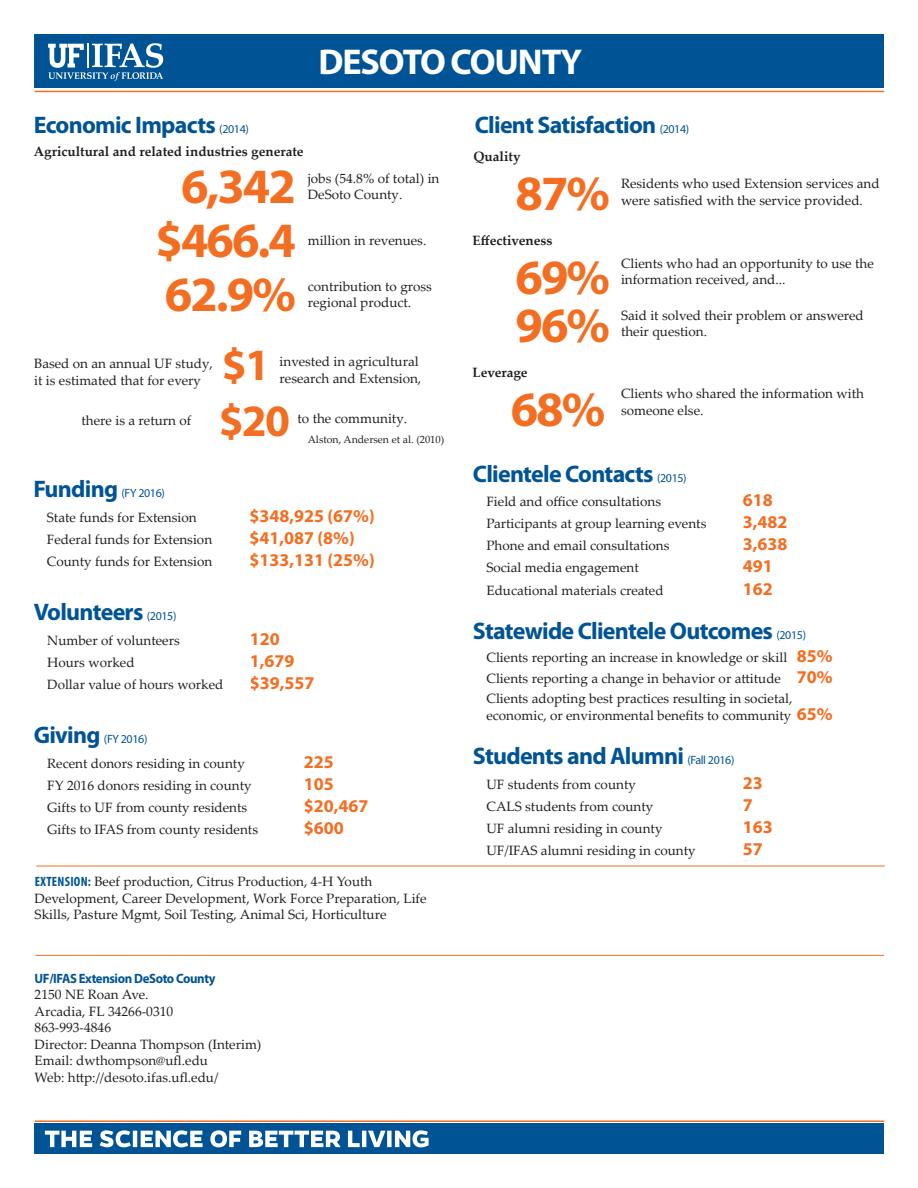
<style>
.page{position:relative;width:918px;height:1188px;background:#fff}
.page>*{position:absolute;margin:0;border:0;box-sizing:border-box;transform-origin:0 0}
.big_number{font:700 49.5px "Myriad Pro";letter-spacing:-.04em;color:#f36e21}
.big_number-2{font:700 45px "Myriad Pro";color:#f36e21}
.page_header{font:700 36px "Myriad Pro";letter-spacing:-.03em;color:#fff}
.text_head{font:700 24px "Myriad Pro";letter-spacing:-.03em;color:#005495}
.body{font:700 18px "Myriad Pro";color:#f36e21}
.body-2{font:13.5px/16.5px "Palatino Linotype";color:#231f20}
.body-3{font:700 13.5px "Palatino Linotype";color:#231f20}
.location_head{font:700 13.5px "Myriad Pro";letter-spacing:-.03em;color:#005495;scale:.95 1}
.text_head-2{font:12px "Myriad Pro";letter-spacing:-.03em;color:#005495}
.footnote{font:10.5px "Palatino Linotype";color:#231f20}
.s1{font-weight:400;font-size:12px}
.s2{font-weight:700;font-size:24px}
.s3{font-family:"Myriad Pro";font-weight:700;font-stretch:condensed;color:#005495}
.s4{font-family:"Myriad Pro";font-weight:700;font-size:18px;color:#f36e21}
</style>
<div class="page">
<div style="left:35px;top:34px;width:849px;height:54px;background:#005495"></div>
<svg style="left:48px;top:43px;width:115px;height:38px"></svg>
<hr style="left:35px;top:91px;width:849px;height:1px;background:#f36e21">
<div style="left:35px;top:1124px;width:849px;height:30px;background:#005495"></div>
<hr style="left:35px;top:1120px;width:849px;height:2px;background:#f36e21">
<hr style="left:36px;top:955px;width:848px;height:1px;background:#f36e21">
<hr style="left:36px;top:866px;width:849px;height:1px;background:#f36e21">
<svg style="left:45px;top:1130px;width:384px;height:17px"></svg>
<p class="page_header" style="left:318px;top:39px;width:265px">DESOTO COUNTY</p>
<p class="text_head" style="left:34px;top:109px;width:217px">Economic Impacts <span class="s1">(2014)</span></p>
<p class="body-3" style="left:34px;top:142px;width:271px">Agricultural and related industries generate</p>
<p class="big_number" style="left:181px;top:154px;width:116px">6,342</p>
<p class="body-2" style="left:308px;top:169px;width:133px">jobs (54.8% of total) in<br>DeSoto County.</p>
<p class="big_number" style="left:156px;top:208px;width:142px">$466.4</p>
<p class="body-2" style="left:308px;top:231px;width:120px">million in revenues.</p>
<p class="big_number" style="left:165px;top:262px;width:132px">62.9%</p>
<p class="body-2" style="left:308px;top:277px;width:126px">contribution to gross regional product.</p>
<p class="body-2" style="left:34px;top:355px;width:180px">Based on an annual UF study, it is estimated that for every</p>
<p class="body-2" style="left:82px;top:412px;width:111px">there is a return of</p>
<p class="big_number-2" style="left:222px;top:336px;width:50px">$1</p>
<p class="body-2" style="left:280px;top:353px;width:143px">invested in agricultural research and Extension,</p>
<p class="big_number-2" style="left:219px;top:392px;width:73px">$20</p>
<p class="body-2" style="left:298px;top:410px;width:111px">to the community.</p>
<p class="footnote" style="left:308px;top:432px;width:138px">Alston, Andersen et al. (2010)</p>
<p class="text_head-2" style="left:33px;top:486px;width:133px"><span class="s2">Funding</span> (FY 2016)</p>
<p class="body-2" style="left:47px;top:509px;width:151px">State funds for Extension</p>
<p class="body" style="left:249px;top:504px;width:127px">$348,925 (67%)</p>
<p class="body-2" style="left:47px;top:531px;width:167px">Federal funds for Extension</p>
<p class="body" style="left:249px;top:526px;width:107px">$41,087 (8%)</p>
<p class="body-2" style="left:47px;top:553px;width:167px">County funds for Extension</p>
<p class="body" style="left:249px;top:549px;width:127px">$133,131 (25%)</p>
<p class="text_head" style="left:34px;top:597px;width:144px">Volunteers <span class="s1">(2015)</span></p>
<p class="body-2" style="left:47px;top:632px;width:134px">Number of volunteers</p>
<p class="body" style="left:250px;top:627px;width:31px">120</p>
<p class="body-2" style="left:47px;top:654px;width:89px">Hours worked</p>
<p class="body" style="left:250px;top:649px;width:46px">1,679</p>
<p class="body-2" style="left:47px;top:676px;width:178px">Dollar value of hours worked</p>
<p class="body" style="left:250px;top:671px;width:66px">$39,557</p>
<p class="text_head-2" style="left:34px;top:732px;width:115px"><span class="s2">Giving</span> (FY 2016)</p>
<p class="body-2" style="left:47px;top:755px;width:199px">Recent donors residing in county</p>
<p class="body" style="left:304px;top:750px;width:31px">225</p>
<p class="body-2" style="left:47px;top:777px;width:206px">FY 2016 donors residing in county</p>
<p class="body" style="left:304px;top:772px;width:31px">105</p>
<p class="body-2" style="left:47px;top:799px;width:202px">Gifts to UF from county residents</p>
<p class="body" style="left:304px;top:794px;width:66px">$20,467</p>
<p class="body-2" style="left:47px;top:821px;width:212px">Gifts to IFAS from county residents</p>
<p class="body" style="left:304px;top:816px;width:41px">$600</p>
<p class="body-2" style="left:35px;top:873px;width:393px"><span class="s3">EXTENSION:</span> Beef production, Citrus Production, 4-H Youth<br>Development, Career Development, Work Force Preparation, Life<br>Skills, Pasture Mgmt, Soil Testing, Animal Sci, Horticulture</p>
<p class="location_head" style="left:35px;top:970px;width:192px">UF/IFAS Extension DeSoto County</p>
<p class="body-2" style="left:35px;top:986px;width:228px">2150 NE Roan Ave.<br>Arcadia, FL 34266-0310<br>863-993-4846<br>Director: Deanna Thompson (Interim)<br>Email: dwthompson@ufl.edu<br>Web: http://desoto.ifas.ufl.edu/</p>
<p class="text_head" style="left:475px;top:109px;width:216px">Client Satisfaction <span class="s1">(2014)</span></p>
<p class="body-3" style="left:473px;top:147px;width:49px">Quality</p>
<p class="big_number" style="left:516px;top:161px;width:96px">87%</p>
<p class="body-2" style="left:621px;top:175px;width:260px">Residents who used Extension services and were satisfied with the service provided.</p>
<p class="body-3" style="left:472px;top:231px;width:82px">Effectiveness</p>
<p class="big_number" style="left:516px;top:245px;width:96px">69%</p>
<p class="body-2" style="left:621px;top:255px;width:254px">Clients who had an opportunity to use the information received, and...</p>
<p class="big_number" style="left:516px;top:293px;width:96px">96%</p>
<p class="body-2" style="left:621px;top:306px;width:244px">Said it solved their problem or answered their question.</p>
<p class="body-3" style="left:472px;top:363px;width:57px">Leverage</p>
<p class="big_number" style="left:511px;top:377px;width:96px">68%</p>
<p class="body-2" style="left:621px;top:385px;width:244px">Clients who shared the information with someone else.</p>
<p class="text_head" style="left:473px;top:458px;width:215px">Clientele Contacts <span class="s1">(2015)</span></p>
<p class="body-2" style="left:486px;top:493px;width:176px">Field and office consultations</p>
<p class="body" style="left:743px;top:489px;width:31px">618</p>
<p class="body-2" style="left:486px;top:515px;width:221px">Participants at group learning events</p>
<p class="body" style="left:743px;top:511px;width:46px">3,482</p>
<p class="body-2" style="left:486px;top:537px;width:185px">Phone and email consultations</p>
<p class="body" style="left:743px;top:533px;width:46px">3,638</p>
<p class="body-2" style="left:486px;top:559px;width:154px">Social media engagement</p>
<p class="body" style="left:743px;top:555px;width:31px">491</p>
<p class="body-2" style="left:486px;top:581px;width:179px">Educational materials created</p>
<p class="body" style="left:743px;top:577px;width:31px">162</p>
<p class="text_head" style="left:473px;top:615px;width:335px">Statewide Clientele Outcomes <span class="s1">(2015)</span></p>
<p class="body-2" style="left:486px;top:649px;width:348px">Clients reporting an increase in knowledge or skill <span class="s4">85%</span></p>
<p class="body-2" style="left:486px;top:669px;width:348px">Clients reporting a change in behavior or attitude <span class="s4">70%</span></p>
<p class="body-2" style="left:486px;top:690px;width:348px">Clients adopting best practices resulting in societal, economic, or environmental benefits to community <span class="s4">65%</span></p>
<p class="text_head" style="left:473px;top:741px;width:263px">Students and Alumni <span class="s1">(Fall 2016)</span></p>
<p class="body-2" style="left:486px;top:776px;width:151px">UF students from county</p>
<p class="body" style="left:743px;top:771px;width:21px">23</p>
<p class="body-2" style="left:486px;top:798px;width:168px">CALS students from county</p>
<p class="body" style="left:743px;top:793px;width:11px">7</p>
<p class="body-2" style="left:486px;top:820px;width:178px">UF alumni residing in county</p>
<p class="body" style="left:743px;top:816px;width:31px">163</p>
<p class="body-2" style="left:486px;top:842px;width:211px">UF/IFAS alumni residing in county</p>
<p class="body" style="left:743px;top:838px;width:21px">57</p>
</div>
